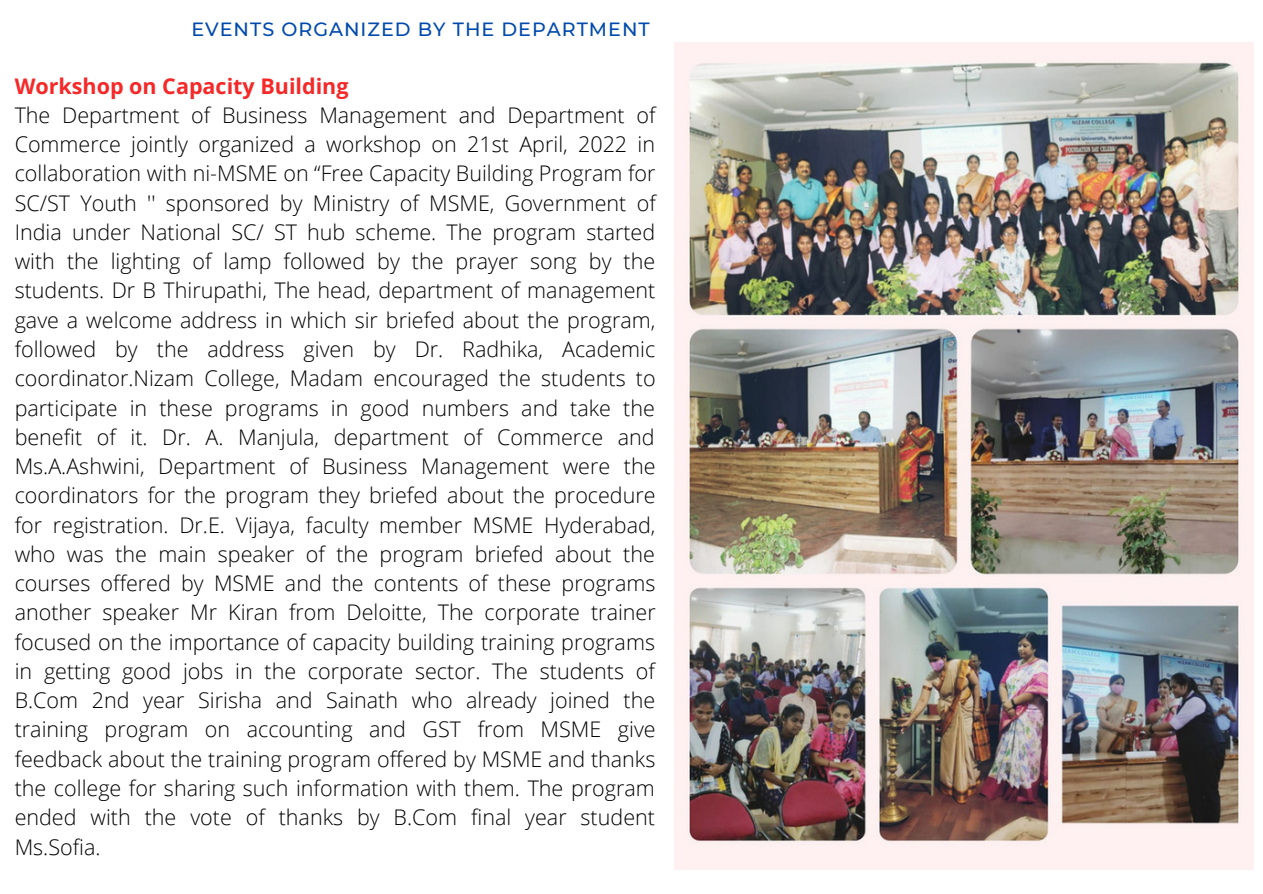
<style>
.page{position:relative;width:1263px;height:894px;background:#fff}
.page>*{position:absolute;margin:0;border:0;box-sizing:border-box;transform-origin:0 0}
.t1{font:300 21.45px/29.2px "Open Sans";color:#000;text-align:justify}
.t2{font:700 21.45px "Open Sans";color:#f62828}
.t3{font:500 19.05px "Montserrat";letter-spacing:.05em;color:#004aad}
</style>
<div class="page">
<img style="left:675px;top:42px;width:579px;height:826px">
<p class="t3" style="left:191px;top:18px;width:460px">EVENTS ORGANIZED BY THE DEPARTMENT</p>
<p class="t2" style="left:15px;top:71px;width:335px">Workshop on Capacity Building</p>
<p class="t1" style="left:15px;top:100px;width:643px">The Department of Business Management and Department of Commerce jointly organized a workshop on 21st April, 2022 in collaboration with ni-MSME on “Free Capacity Building Program for SC/ST Youth '' sponsored by Ministry of MSME, Government of India under National SC/ ST hub scheme. The program started with the lighting of lamp followed by the prayer song by the students. Dr B Thirupathi, The head, department of management gave a welcome address in which sir briefed about the program, followed by the address given by Dr. Radhika, Academic coordinator.Nizam College, Madam encouraged the students to participate in these programs in good numbers and take the benefit of it. Dr. A. Manjula, department of Commerce and Ms.A.Ashwini, Department of Business Management were the coordinators for the program they briefed about the procedure for registration. Dr.E. Vijaya, faculty member MSME Hyderabad, who was the main speaker of the program briefed about the courses offered by MSME and the contents of these programs another speaker Mr Kiran from Deloitte, The corporate trainer focused on the importance of capacity building training programs in getting good jobs in the corporate sector. The students of B.Com 2nd year Sirisha and Sainath who already joined the training program on accounting and GST from MSME give feedback about the training program offered by MSME and thanks the college for sharing such information with them. The program ended with the vote of thanks by B.Com final year student Ms.Sofia.</p>
</div>
